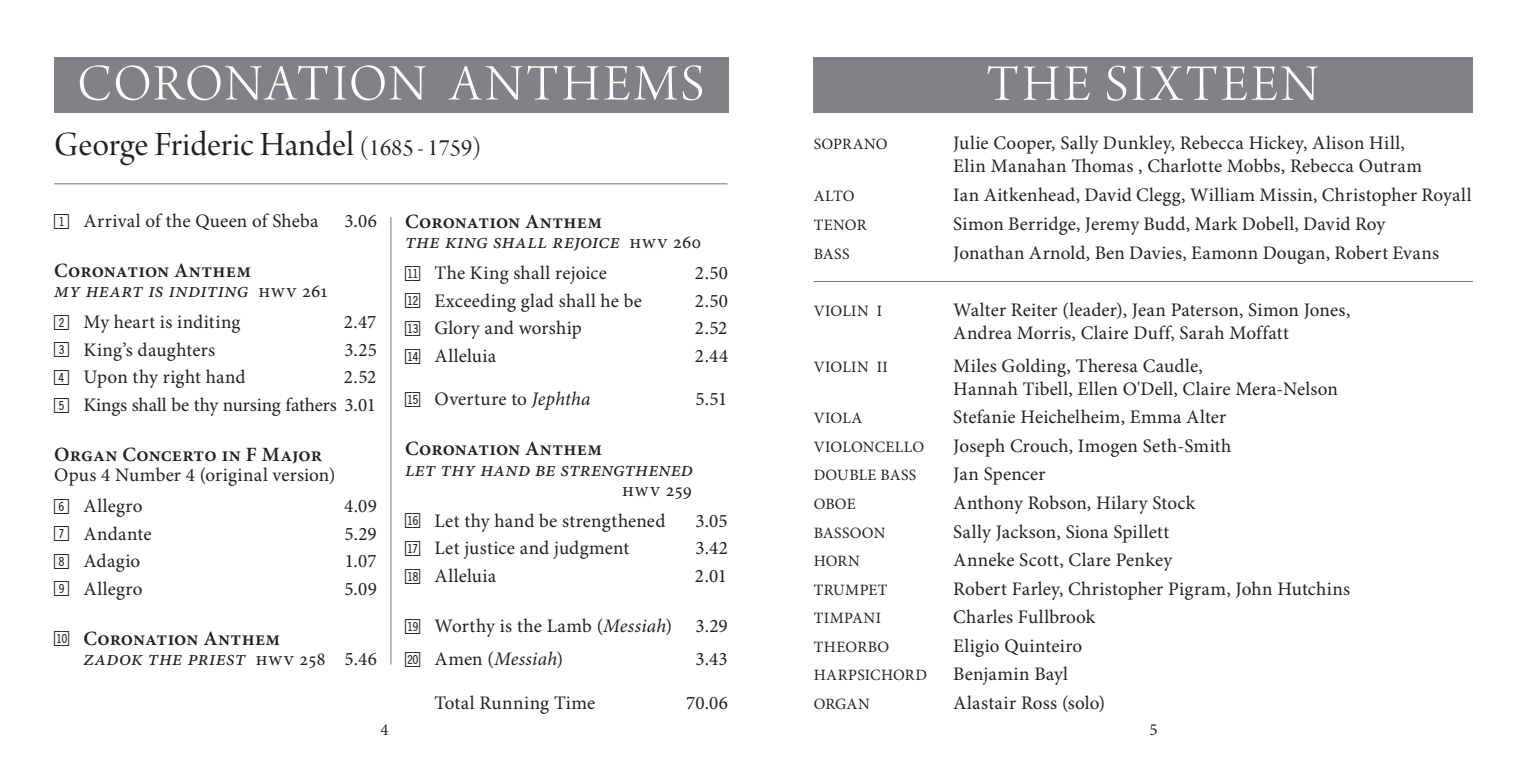
<style>
.page{position:relative;width:1538px;height:763px;background:#fff}
.page>*{position:absolute;margin:0;border:0;box-sizing:border-box;transform-origin:0 0}
.t1{font:54px "Arno Pro Light Display";letter-spacing:.055em;color:#fff}
.t2{font:36px "Arno Pro Display";letter-spacing:-.005em;color:#231f20}
.t3{font:italic 21.38px "Minion Pro";letter-spacing:.005em;color:#231f20}
.t4{font:600 20.25px "Minion Pro";letter-spacing:.005em;color:#231f20}
.t5{font:19.12px/22.5px "Minion Pro";letter-spacing:.01em;color:#231f20}
.t6{font:16.88px "Minion Pro";color:#231f20}
.t7{font:15.75px "Minion Pro";letter-spacing:.02em;color:#231f20}
.s1{font-size:24.75px}
.s2{font-family:"Double Digits Square"}
.s3{font-style:normal;font-size:19.12px}
.s4{font-family:"Double Digits Square";font-weight:400;font-size:19.12px}
.s5{font-style:italic}
</style>
<div class="page">
<hr style="left:390px;top:217px;width:1px;height:447px;background:#808285">
<div style="left:54px;top:57px;width:674px;height:56px;background:#808285"></div>
<hr style="left:54px;top:183px;width:673px;height:1px;background:#808285">
<div style="left:813px;top:57px;width:659px;height:56px;background:#808285"></div>
<hr style="left:813px;top:281px;width:659px;height:1px;background:#808285">
<h1 class="t1" style="left:77px;top:54px;width:629px">CORONATION ANTHEMS</h1>
<h2 class="t2" style="left:54px;top:124px;width:428px">George Frideric Handel <span class="s1">(1685 - 1759)</span></h2>
<p class="t5" style="left:54px;top:210px;width:266px"><span class="s2">1</span> Arrival of the Queen of Sheba</p>
<p class="t5" style="left:344px;top:210px;width:34px">3.06</p>
<p class="t4" style="left:54px;top:258px;width:198px">Coronation Anthem</p>
<p class="t3" style="left:54px;top:277px;width:276px">my heart is inditing <span class="s3">hwv 261</span></p>
<p class="t5" style="left:54px;top:311px;width:188px"><span class="s2">2</span> My heart is inditing</p>
<p class="t5" style="left:344px;top:311px;width:34px">2.47</p>
<p class="t5" style="left:54px;top:339px;width:162px"><span class="s2">3</span> King’s daughters</p>
<p class="t5" style="left:344px;top:339px;width:34px">3.25</p>
<p class="t5" style="left:54px;top:366px;width:193px"><span class="s2">4</span> Upon thy right hand</p>
<p class="t5" style="left:54px;top:364px;width:324px;line-height:27.7px;text-align:right">2.52<br><span class="s2">5</span> Kings shall be thy nursing fathers 3.01</p>
<p class="t4" style="left:54px;top:442px;width:269px">Organ Concerto in F Major</p>
<p class="t5" style="left:54px;top:460px;width:283px;line-height:30.8px">Opus 4 Number 4 (original version)<br><span class="s2">6</span> Allegro</p>
<p class="t5" style="left:344px;top:495px;width:34px">4.09</p>
<p class="t5" style="left:54px;top:522px;width:99px"><span class="s2">7</span> Andante</p>
<p class="t5" style="left:344px;top:522px;width:34px">5.29</p>
<p class="t5" style="left:54px;top:550px;width:88px"><span class="s2">8</span> Adagio</p>
<p class="t5" style="left:345px;top:550px;width:33px">1.07</p>
<p class="t5" style="left:54px;top:578px;width:90px"><span class="s2">9</span> Allegro</p>
<p class="t5" style="left:344px;top:578px;width:34px">5.09</p>
<p class="t4" style="left:54px;top:625px;width:227px"><span class="s4">BL</span> Coronation Anthem</p>
<p class="t3" style="left:83px;top:645px;width:295px">zadok the priest <span class="s3">hwv 258 5.46</span></p>
<p class="t4" style="left:405px;top:209px;width:198px">Coronation Anthem</p>
<p class="t3" style="left:405px;top:228px;width:297px">the king shall rejoice <span class="s3">hwv 260</span></p>
<p class="t5" style="left:405px;top:262px;width:203px"><span class="s2">BM</span> The King shall rejoice</p>
<p class="t5" style="left:695px;top:262px;width:35px">2.50</p>
<p class="t5" style="left:405px;top:290px;width:238px"><span class="s2">BN</span> Exceeding glad shall he be</p>
<p class="t5" style="left:695px;top:290px;width:35px">2.50</p>
<p class="t5" style="left:405px;top:317px;width:178px"><span class="s2">BO</span> Glory and worship</p>
<p class="t5" style="left:695px;top:317px;width:34px">2.52</p>
<p class="t5" style="left:405px;top:345px;width:92px"><span class="s2">BP</span> Alleluia</p>
<p class="t5" style="left:695px;top:345px;width:35px">2.44</p>
<p class="t5" style="left:405px;top:388px;width:187px"><span class="s2">BQ</span> Overture to <span class="s5">Jephtha</span></p>
<p class="t5" style="left:695px;top:388px;width:33px">5.51</p>
<p class="t4" style="left:405px;top:436px;width:198px">Coronation Anthem</p>
<p class="t3" style="left:405px;top:455px;width:289px">let thy hand be strengthened</p>
<p class="t5" style="left:405px;top:475px;width:288px;line-height:30.8px;text-indent:217px">hwv 259<br><span class="s2">BR</span> Let thy hand be strengthened</p>
<p class="t5" style="left:695px;top:510px;width:34px">3.05</p>
<p class="t5" style="left:405px;top:537px;width:225px"><span class="s2">BS</span> Let justice and judgment</p>
<p class="t5" style="left:695px;top:537px;width:34px">3.42</p>
<p class="t5" style="left:405px;top:565px;width:92px"><span class="s2">BT</span> Alleluia</p>
<p class="t5" style="left:695px;top:565px;width:34px">2.01</p>
<p class="t5" style="left:405px;top:609px;width:324px;line-height:33.3px"><span class="s2">BU</span> Worthy is the Lamb (<span class="s5">Messiah</span>) 3.29<br><span class="s2">CL</span> Amen (<span class="s5">Messiah</span>)</p>
<p class="t5" style="left:695px;top:648px;width:34px">3.43</p>
<p class="t5" style="left:434px;top:691px;width:162px">Total Running Time</p>
<p class="t5" style="left:686px;top:691px;width:43px">70.06</p>
<h1 class="t1" style="left:986px;top:54px;width:333px">THE SIXTEEN</h1>
<p class="t7" style="left:813px;top:135px;width:12px">soprano</p>
<p class="t5" style="left:953px;top:133px;width:470px">Julie Cooper, Sally Dunkley, Rebecca Hickey, Alison Hill,<br>Elin Manahan Thomas , Charlotte Mobbs, Rebecca Outram</p>
<p class="t7" style="left:813px;top:186px;width:12px">alto</p>
<p class="t5" style="left:953px;top:184px;width:520px">Ian Aitkenhead, David Clegg, William Missin, Christopher Royall</p>
<p class="t7" style="left:813px;top:215px;width:12px">tenor</p>
<p class="t5" style="left:953px;top:213px;width:434px">Simon Berridge, Jeremy Budd, Mark Dobell, David Roy</p>
<p class="t7" style="left:813px;top:244px;width:19px">Bass</p>
<p class="t5" style="left:953px;top:242px;width:487px">Jonathan Arnold, Ben Davies, Eamonn Dougan, Robert Evans</p>
<p class="t7" style="left:813px;top:301px;width:70px">VIOLIN I</p>
<p class="t5" style="left:953px;top:299px;width:398px">Walter Reiter (leader), Jean Paterson, Simon Jones,<br>Andrea Morris, Claire Duff, Sarah Moffatt</p>
<p class="t7" style="left:813px;top:357px;width:76px">VIOLIN II</p>
<p class="t5" style="left:953px;top:355px;width:386px">Miles Golding, Theresa Caudle,<br>Hannah Tibell, Ellen O'Dell, Claire Mera-Nelson</p>
<p class="t7" style="left:813px;top:408px;width:50px">VIOLA</p>
<p class="t5" style="left:953px;top:406px;width:274px">Stefanie Heichelheim, Emma Alter</p>
<p class="t7" style="left:813px;top:437px;width:112px">VIOLONCELLO</p>
<p class="t5" style="left:953px;top:435px;width:280px">Joseph Crouch, Imogen Seth-Smith</p>
<p class="t7" style="left:813px;top:465px;width:104px">DOUBLE BASS</p>
<p class="t5" style="left:953px;top:463px;width:94px">Jan Spencer</p>
<p class="t7" style="left:813px;top:494px;width:44px">OBOE</p>
<p class="t5" style="left:953px;top:492px;width:243px">Anthony Robson, Hilary Stock</p>
<p class="t7" style="left:813px;top:522px;width:73px">BASSOON</p>
<p class="t5" style="left:953px;top:520px;width:217px">Sally Jackson, Siona Spillett</p>
<p class="t7" style="left:813px;top:551px;width:48px">HORN</p>
<p class="t5" style="left:953px;top:549px;width:221px">Anneke Scott, Clare Penkey</p>
<p class="t7" style="left:813px;top:580px;width:75px">TRUMPET</p>
<p class="t5" style="left:953px;top:577px;width:398px">Robert Farley, Christopher Pigram, John Hutchins</p>
<p class="t7" style="left:813px;top:608px;width:69px">TIMPANI</p>
<p class="t5" style="left:953px;top:606px;width:144px">Charles Fullbrook</p>
<p class="t7" style="left:813px;top:637px;width:77px">THEORBO</p>
<p class="t5" style="left:953px;top:635px;width:131px">Eligio Quinteiro</p>
<p class="t7" style="left:813px;top:665px;width:115px">HARPSICHORD</p>
<p class="t5" style="left:953px;top:663px;width:116px">Benjamin Bayl</p>
<p class="t7" style="left:813px;top:694px;width:58px">ORGAN</p>
<p class="t5" style="left:953px;top:692px;width:153px">Alastair Ross (solo)</p>
<p class="t6" style="left:380px;top:719px;width:10px">4</p>
<p class="t6" style="left:1149px;top:719px;width:10px">5</p>
</div>
